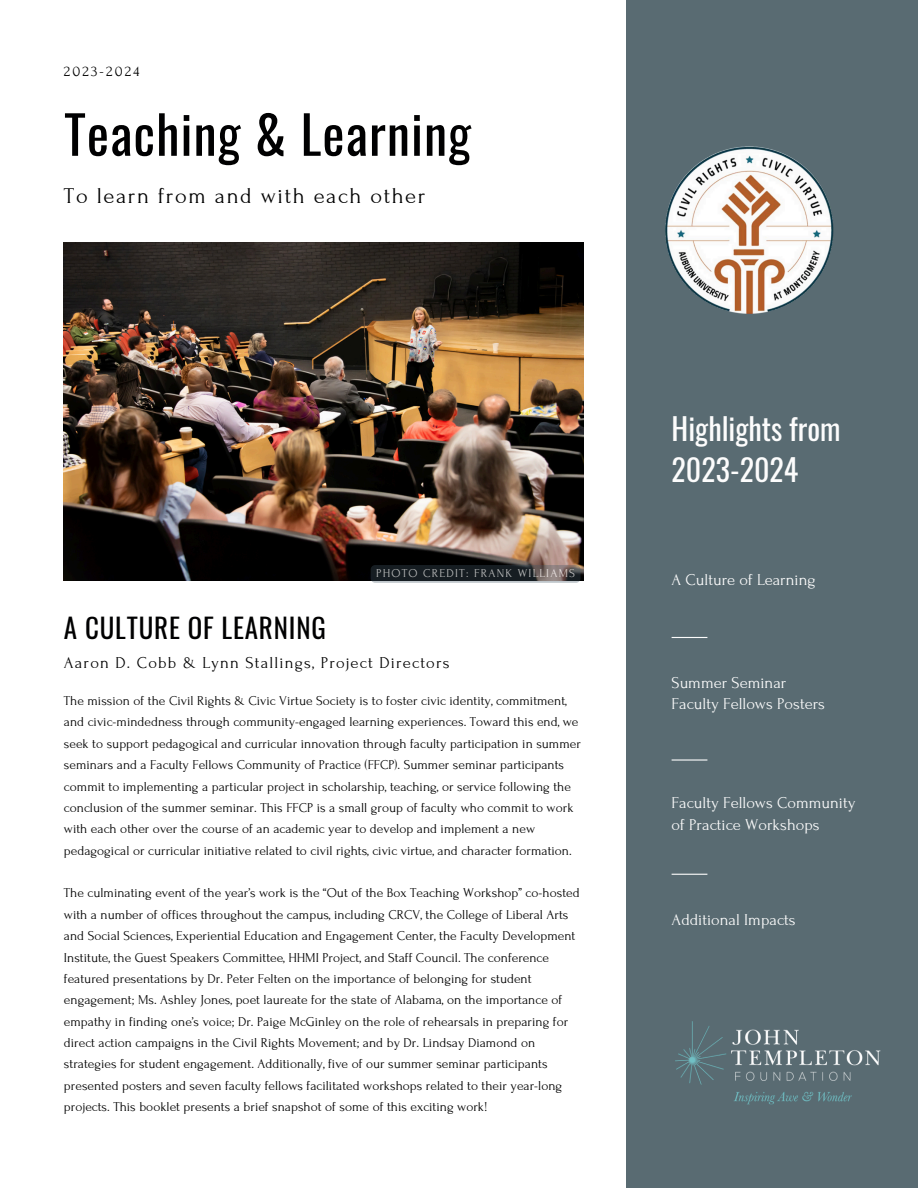
<style>
.page{position:relative;width:918px;height:1188px;background:#fff}
.page>*{position:absolute;margin:0;border:0;box-sizing:border-box;transform-origin:0 0}
.t1{font:52.5px "Oswald";letter-spacing:.02em;color:#000001}
.t2{font:30px/41.7px "Oswald";color:#fcfcfc}
.t3{font:27px "Oswald";letter-spacing:.03em;color:#000001}
.t4{font:22.5px "Forum";letter-spacing:.07em;color:#000001}
.t5{font:16.5px/21.3px "Forum";color:#fcfcfc}
.t6{font:16.5px "Forum";letter-spacing:.07em;color:#000001}
.t7{font:15px "Forum";letter-spacing:.14em;color:#000001}
.t8{font:13.5px/21.3px "Forum";color:#000001}
.t9{font:12px "Forum";letter-spacing:.1em;color:#feffff}
</style>
<div class="page">
<div style="left:626px;top:0;width:292px;height:1188px;background:#596b72"></div>
<hr style="left:672px;top:637px;width:35px;height:1px;background:#fcfcfc">
<hr style="left:672px;top:759px;width:35px;height:2px;background:#fcfcfc">
<hr style="left:672px;top:874px;width:35px;height:1px;background:#fcfcfc">
<img style="left:64px;top:242px;width:520px;height:339px">
<img style="left:665px;top:146px;width:169px;height:168px">
<img style="left:675px;top:1021px;width:206px;height:84px">
<div style="left:371px;top:565px;width:209px;height:18px;background:#435967;border-radius:4px;opacity:.45"></div>
<h6 class="t7" style="left:64px;top:63px;width:77px">2023-2024</h6>
<h4 class="t1" style="left:64px;top:93px;width:408px">Teaching &amp; Learning</h4>
<p class="t4" style="left:64px;top:184px;width:363px">To learn from and with each other</p>
<p class="t9" style="left:376px;top:567px;width:200px">PHOTO CREDIT: FRANK WILLIAMS</p>
<p class="t3" style="left:64px;top:607px;width:263px">A CULTURE OF LEARNING</p>
<p class="t6" style="left:64px;top:654px;width:387px">Aaron D. Cobb &amp; Lynn Stallings, Project Directors</p>
<h3 class="t8" style="left:64px;top:690px;width:519px">The mission of the Civil Rights &amp; Civic Virtue Society is to foster civic identity, commitment, and civic-mindedness through community-engaged learning experiences. Toward this end, we seek to support pedagogical and curricular innovation through faculty participation in summer seminars and a Faculty Fellows Community of Practice (FFCP). Summer seminar participants commit to implementing a particular project in scholarship, teaching, or service following the conclusion of the summer seminar. This FFCP is a small group of faculty who commit to work with each other over the course of an academic year to develop and implement a new pedagogical or curricular initiative related to civil rights, civic virtue, and character formation.</h3>
<h6 class="t8" style="left:64px;top:883px;width:517px">The culminating event of the year’s work is the “Out of the Box Teaching Workshop” co-hosted with a number of offices throughout the campus, including CRCV, the College of Liberal Arts and Social Sciences, Experiential Education and Engagement Center, the Faculty Development Institute, the Guest Speakers Committee, HHMI Project, and Staff Council. The conference featured presentations by Dr. Peter Felten on the importance of belonging for student engagement; Ms. Ashley Jones, poet laureate for the state of Alabama, on the importance of empathy in finding one’s voice; Dr. Paige McGinley on the role of rehearsals in preparing for direct action campaigns in the Civil Rights Movement; and by Dr. Lindsay Diamond on strategies for student engagement. Additionally, five of our summer seminar participants presented posters and seven faculty fellows facilitated workshops related to their year-long projects. This booklet presents a brief snapshot of some of this exciting work!</h6>
<h6 class="t2" style="left:672px;top:406px;width:170px">Highlights from<br>2023-2024</h6>
<p class="t5" style="left:672px;top:570px;width:146px">A Culture of Learning</p>
<h2 class="t5" style="left:672px;top:672px;width:155px">Summer Seminar<br>Faculty Fellows Posters</h2>
<h6 class="t5" style="left:672px;top:792px;width:186px">Faculty Fellows Community of Practice Workshops</h6>
<h6 class="t5" style="left:672px;top:910px;width:126px">Additional Impacts</h6>
</div>
